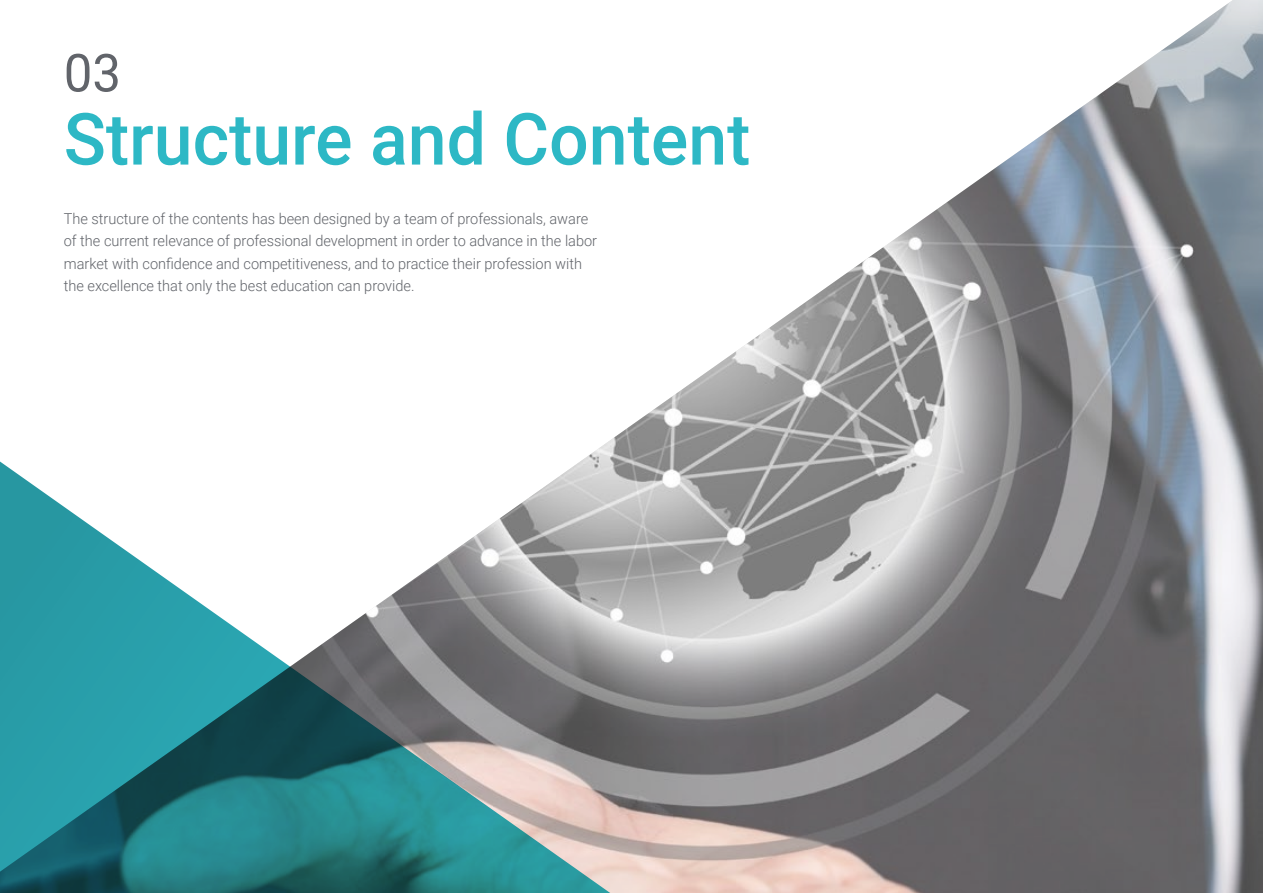
<style>
.page{position:relative;width:1263px;height:893px;background:#fff}
.page>*{position:absolute;margin:0;border:0;box-sizing:border-box;transform-origin:0 0}
.t1{font:500 72px "Roboto";color:#2db8c5}
.t2{font:52.5px "Roboto";color:#61646a}
.t3{font:300 15px/22.5px "Roboto";color:#61646a}
</style>
<div class="page">
<img style="left:602px;top:0;width:661px;height:893px">
<svg style="left:0;top:446px;width:640px;height:447px"></svg>
<h2 class="t2" style="left:64px;top:36px;width:59px">03</h2>
<h1 class="t1" style="left:64px;top:89px;width:688px">Structure and Content</h1>
<p class="t3" style="left:64px;top:207px;width:535px">The structure of the contents has been designed by a team of professionals, aware of the current relevance of professional development in order to advance in the labor market with confidence and competitiveness, and to practice their profession with the excellence that only the best education can provide.</p>
</div>
